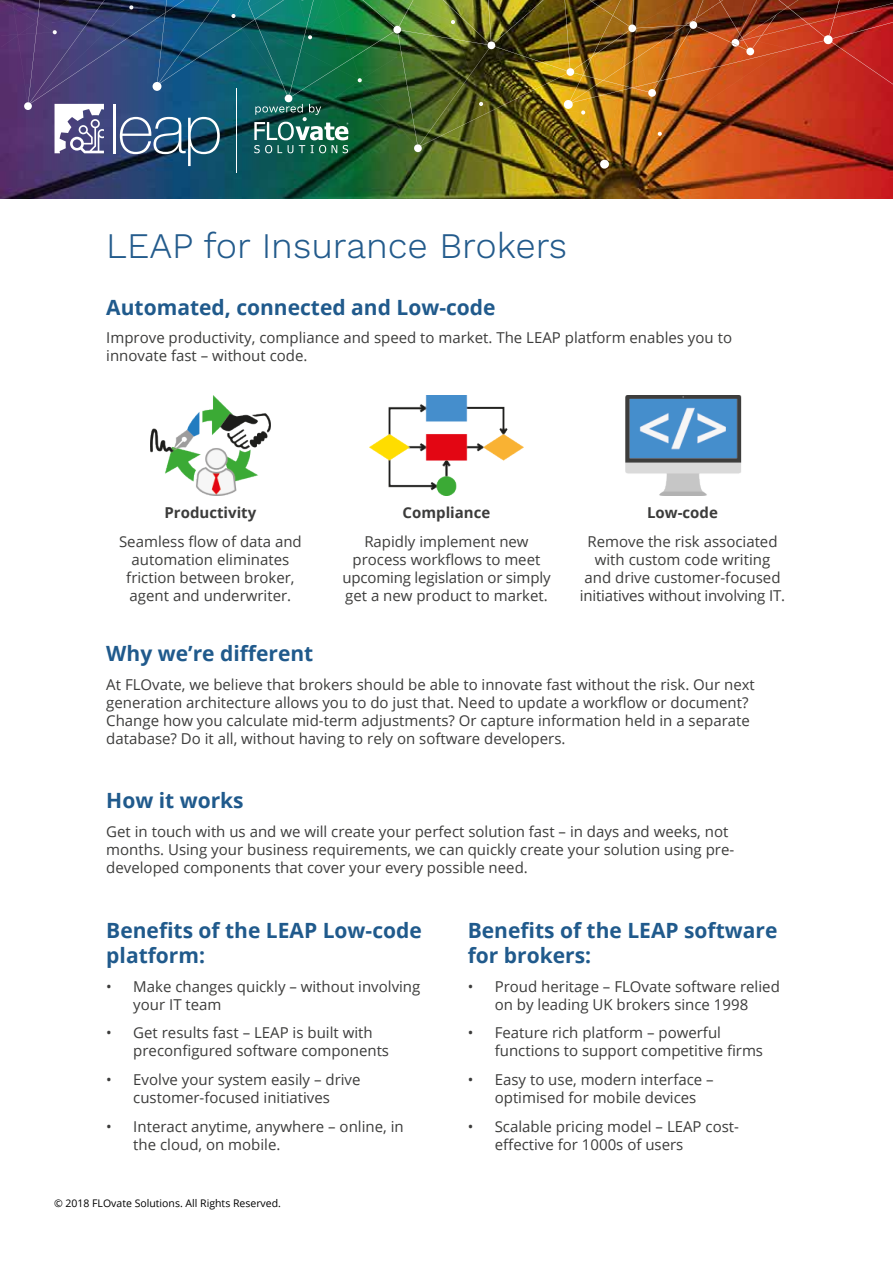
<style>
.page{position:relative;width:893px;height:1263px;background:#fff}
.page>*{position:absolute;margin:0;border:0;box-sizing:border-box;transform-origin:0 0}
.t1{font:300 36px "Work Sans";color:#235b8c}
.t2{font:700 21px/25.2px "Open Sans";color:#205a8c}
.t3{font:15px/18px "Open Sans";color:#3c3c3b}
.t4{font:700 15px "Open Sans";color:#3c3c3b}
.t5{font:10.5px "Open Sans";color:#000}
</style>
<div class="page">
<img style="left:0;top:0;width:893px;height:199px">
<img style="left:625px;top:395px;width:117px;height:101px">
<img style="left:150px;top:395px;width:121px;height:101px">
<img style="left:369px;top:395px;width:155px;height:101px">
<hr style="left:236px;top:88px;width:1px;height:85px;background:#fff">
<img style="left:1px;top:0;width:892px;height:169px">
<h1 class="t1" style="left:106px;top:225px;width:462px">LEAP for Insurance Brokers</h1>
<h2 class="t2" style="left:106px;top:294px;width:391px">Automated, connected and Low-code</h2>
<p class="t3" style="left:106px;top:328px;width:627px">Improve productivity, compliance and speed to market. The LEAP platform enables you to innovate fast – without code.</p>
<p class="t4" style="left:165px;top:502px;width:93px">Productivity</p>
<p class="t3" style="left:119px;top:532px;width:184px;text-align:center">Seamless flow of data and automation eliminates friction between broker, agent and underwriter.</p>
<p class="t4" style="left:403px;top:502px;width:89px">Compliance</p>
<p class="t3" style="left:342px;top:532px;width:210px;text-align:center">Rapidly implement new process workflows to meet upcoming legislation or simply get a new product to market.</p>
<p class="t4" style="left:647px;top:502px;width:72px">Low-code</p>
<p class="t3" style="left:580px;top:532px;width:207px;text-align:center">Remove the risk associated with custom code writing and drive customer-focused initiatives without involving IT.</p>
<h2 class="t2" style="left:106px;top:641px;width:209px">Why we’re different</h2>
<p class="t3" style="left:106px;top:675px;width:650px">At FLOvate, we believe that brokers should be able to innovate fast without the risk. Our next generation architecture allows you to do just that. Need to update a workflow or document?<br>Change how you calculate mid-term adjustments? Or capture information held in a separate database? Do it all, without having to rely on software developers.</p>
<h2 class="t2" style="left:106px;top:788px;width:139px">How it works</h2>
<p class="t3" style="left:106px;top:822px;width:629px">Get in touch with us and we will create your perfect solution fast – in days and weeks, not months. Using your business requirements, we can quickly create your solution using pre&shy;developed components that cover your every possible need.</p>
<h2 class="t2" style="left:106px;top:917px;width:317px">Benefits of the LEAP Low-code platform:</h2>
<p class="t3" style="left:133px;top:977px;width:289px;text-indent:-27px">• Make changes quickly – without involving your IT team</p>
<p class="t3" style="left:133px;top:1023px;width:257px;text-indent:-27px">• Get results fast – LEAP is built with preconfigured software components</p>
<p class="t3" style="left:106px;top:1070px;width:256px;text-align:center">• Evolve your system easily – drive customer-focused initiatives</p>
<p class="t3" style="left:133px;top:1117px;width:272px;text-indent:-27px">• Interact anytime, anywhere – online, in the cloud, on mobile.</p>
<p class="t5" style="left:54px;top:1196px;width:229px">© 2018 FLOvate Solutions. All Rights Reserved.</p>
<h2 class="t2" style="left:468px;top:917px;width:311px">Benefits of the LEAP software for brokers:</h2>
<p class="t3" style="left:468px;top:977px;width:314px;text-align:center">• Proud heritage – FLOvate software relied on by leading UK brokers since 1998</p>
<p class="t3" style="left:495px;top:1023px;width:270px;text-indent:-27px">• Feature rich platform – powerful functions to support competitive firms</p>
<p class="t3" style="left:495px;top:1070px;width:220px;text-indent:-27px">• Easy to use, modern interface – optimised for mobile devices</p>
<p class="t3" style="left:495px;top:1117px;width:246px;text-indent:-27px">• Scalable pricing model – LEAP cost&shy;effective for 1000s of users</p>
</div>
